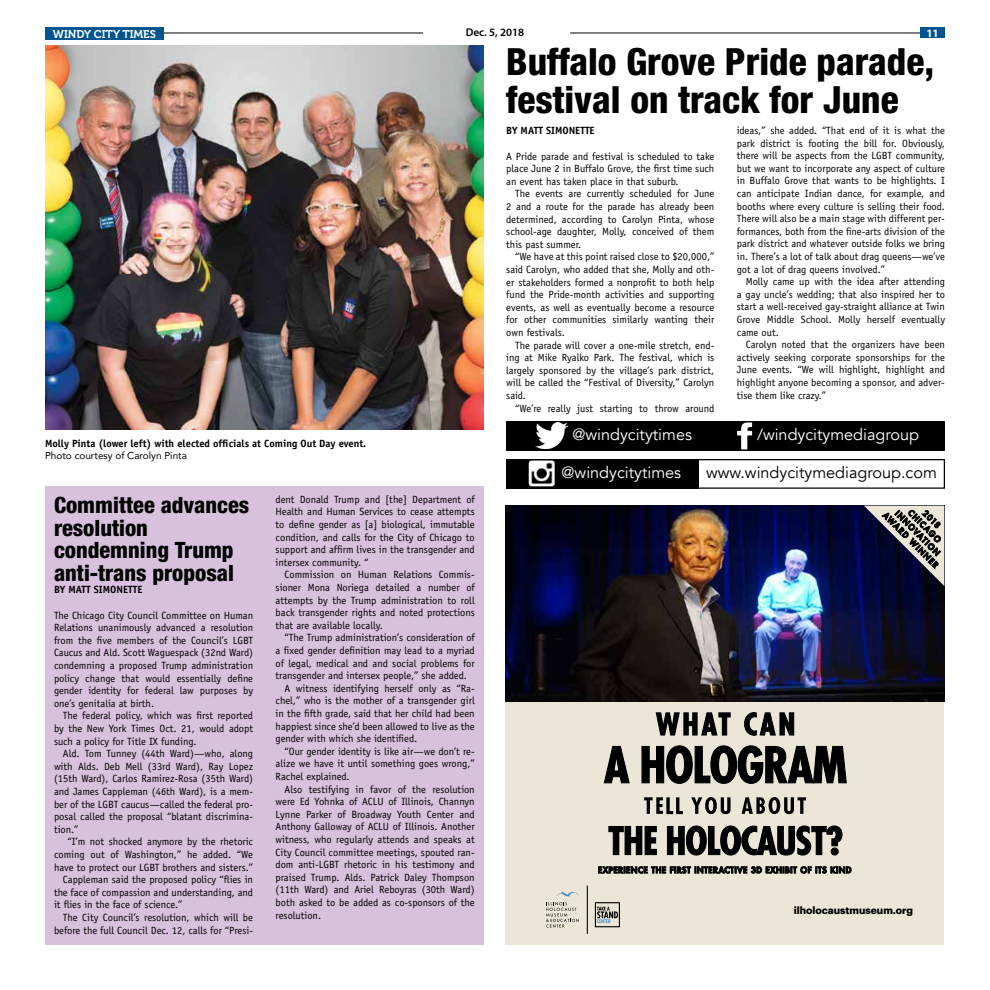
<style>
.page{position:relative;width:990px;height:990px;background:#fff}
.page>*{position:absolute;margin:0;border:0;box-sizing:border-box;transform-origin:0 0}
.t1{font:800 condensed 37.5px/37.5px "Helvetica Neue";color:#000}
.t2{font:800 condensed 22.5px/22.5px "Helvetica Neue";color:#000}
.t3{font:16.25px "Avenir";color:#fff}
.t4{font:16.25px "Avenir";color:#000}
.t5{font:11.25px "Museo 700";color:#fff}
.t6{font:600 11.25px "Myriad Pro";color:#000}
.t7{font:700 11.25px "Myriad Pro";color:#fff}
.t8{font:10.5px/12.6px "Officina Sans";color:#000;text-align:justify}
.t9{font:700 10.5px "Officina Sans";color:#000}
.t10{font:700 10.25px "Graphik";color:#000}
.t11{font:10px "Avenir";color:#000}
.t12{font:800 8.5px "Futura Std";letter-spacing:.065em;color:#000}
.t13{font:800 8.25px "Futura Std";color:#000101}
</style>
<div class="page">
<hr style="left:164px;top:33px;width:259px;height:1px;background:#000">
<hr style="left:570px;top:33px;width:374px;height:1px;background:#000">
<div style="left:920px;top:28px;width:25px;height:10px;background:#00558f"></div>
<div style="left:45px;top:28px;width:119px;height:12px;background:#00558f"></div>
<img style="left:45px;top:45px;width:439px;height:385px">
<div style="left:506px;top:701px;width:438px;height:243px;background:#ebe6d8"></div>
<img style="left:506px;top:506px;width:438px;height:195px">
<svg style="left:604px;top:746px;width:243px;height:38px"></svg>
<svg style="left:609px;top:826px;width:233px;height:29px"></svg>
<svg style="left:656px;top:712px;width:138px;height:24px"></svg>
<svg style="left:742px;top:797px;width:64px;height:17px"></svg>
<svg style="left:691px;top:797px;width:40px;height:17px"></svg>
<svg style="left:644px;top:797px;width:39px;height:17px"></svg>
<svg style="left:598px;top:866px;width:254px;height:8px"></svg>
<svg style="left:864px;top:506px;width:80px;height:80px"></svg>
<svg style="left:546px;top:902px;width:33px;height:26px"></svg>
<svg style="left:557px;top:892px;width:22px;height:4px"></svg>
<hr style="left:587px;top:886px;width:1px;height:48px;background:#000">
<svg style="left:595px;top:902px;width:25px;height:25px"></svg>
<div style="left:45px;top:486px;width:439px;height:458px;background:#d8c1dd"></div>
<div style="left:697px;top:459px;width:248px;height:30px;border:1px solid #000"></div>
<div style="left:506px;top:459px;width:193px;height:30px;background:#000"></div>
<img style="left:528px;top:460px;width:27px;height:27px">
<div style="left:506px;top:421px;width:439px;height:30px;background:#000"></div>
<img style="left:737px;top:422px;width:16px;height:28px">
<img style="left:536px;top:423px;width:32px;height:26px">
<p class="t5" style="left:53px;top:28px;width:105px">WINDY CITY TIMES</p>
<p class="t6" style="left:466px;top:25px;width:60px">Dec. 5, 2018</p>
<p class="t7" style="left:926px;top:26px;width:14px">11</p>
<h1 class="t1" style="left:506px;top:43px;width:429px">Buffalo Grove Pride parade, festival on track for June</h1>
<p class="t9" style="left:45px;top:437px;width:323px">Molly Pinta (lower left) with elected officials at Coming Out Day event.</p>
<p class="t11" style="left:45px;top:448px;width:143px">Photo courtesy of Carolyn Pinta</p>
<h2 class="t2" style="left:54px;top:494px;width:197px">Committee advances resolution condemning Trump anti-trans proposal</h2>
<p class="t9" style="left:54px;top:583px;width:90px">BY MATT SIMONETTE</p>
<p class="t8" style="left:54px;top:609px;width:201px">The Chicago City Council Committee on Human Relations unanimously advanced a resolution from the five members of the Council’s LGBT Caucus and Ald. Scott Waguespack (32nd Ward) condemning a proposed Trump administration policy change that would essentially define gender identity for federal law purposes by one’s genitalia at birth.</p>
<p class="t8" style="left:54px;top:709px;width:201px;text-indent:9px">The federal policy, which was first reported by the New York Times Oct. 21, would adopt such a policy for Title IX funding.</p>
<p class="t8" style="left:54px;top:747px;width:201px;text-indent:9px">Ald. Tom Tunney (44th Ward)—who, along with Alds. Deb Mell (33rd Ward), Ray Lopez (15th Ward), Carlos Ramirez-Rosa (35th Ward) and James Cappleman (46th Ward), is a mem&shy;ber of the LGBT caucus—called the federal pro&shy;posal called the proposal “blatant discrimina&shy;tion.”</p>
<p class="t8" style="left:68px;top:835px;width:187px">“I’m not shocked anymore by the rhetoric</p>
<p class="t8" style="left:54px;top:848px;width:201px">coming out of Washington,” he added. “We</p>
<p class="t8" style="left:54px;top:861px;width:201px">have to protect our LGBT brothers and sisters.”</p>
<p class="t8" style="left:63px;top:873px;width:192px">Cappleman said the proposed policy “flies in</p>
<p class="t8" style="left:54px;top:886px;width:201px">the face of compassion and understanding, and</p>
<p class="t8" style="left:54px;top:898px;width:130px">it flies in the face of science.”</p>
<p class="t8" style="left:63px;top:911px;width:192px">The City Council’s resolution, which will be</p>
<p class="t8" style="left:54px;top:924px;width:201px">before the full Council Dec. 12, calls for “Presi-</p>
<p class="t8" style="left:276px;top:493px;width:201px">dent Donald Trump and [the] Department of Health and Human Services to cease attempts to define gender as [a] biological, immutable condition, and calls for the City of Chicago to support and affirm lives in the transgender and intersex community. “</p>
<p class="t8" style="left:276px;top:569px;width:201px;text-indent:9px">Commission on Human Relations Commis&shy;sioner Mona Noriega detailed a number of attempts by the Trump administration to roll back transgender rights and noted protections that are available locally.</p>
<p class="t8" style="left:285px;top:632px;width:192px">“The Trump administration’s consideration of</p>
<p class="t8" style="left:276px;top:644px;width:201px">a fixed gender definition may lead to a myriad</p>
<p class="t8" style="left:276px;top:657px;width:201px">of legal, medical and and social problems for</p>
<p class="t8" style="left:276px;top:669px;width:193px">transgender and intersex people,” she added.</p>
<p class="t8" style="left:285px;top:682px;width:192px">A witness identifying herself only as “Ra-</p>
<p class="t8" style="left:276px;top:695px;width:201px">chel,” who is the mother of a transgender girl</p>
<p class="t8" style="left:276px;top:707px;width:201px">in the fifth grade, said that her child had been</p>
<p class="t8" style="left:276px;top:720px;width:201px">happiest since she’d been allowed to live as the</p>
<p class="t8" style="left:276px;top:732px;width:143px">gender with which she identified.</p>
<p class="t8" style="left:285px;top:745px;width:192px">“Our gender identity is like air—we don’t re-</p>
<p class="t8" style="left:276px;top:758px;width:201px">alize we have it until something goes wrong,”</p>
<p class="t8" style="left:276px;top:770px;width:76px">Rachel explained.</p>
<p class="t8" style="left:285px;top:783px;width:192px">Also testifying in favor of the resolution</p>
<p class="t8" style="left:276px;top:795px;width:201px">were Ed Yohnka of ACLU of Illinois, Channyn</p>
<p class="t8" style="left:276px;top:808px;width:201px">Lynne Parker of Broadway Youth Center and</p>
<p class="t8" style="left:276px;top:821px;width:201px">Anthony Galloway of ACLU of Illinois. Another</p>
<p class="t8" style="left:276px;top:833px;width:201px">witness, who regularly attends and speaks at</p>
<p class="t8" style="left:276px;top:846px;width:201px">City Council committee meetings, spouted ran-</p>
<p class="t8" style="left:276px;top:858px;width:201px">dom anti-LGBT rhetoric in his testimony and</p>
<p class="t8" style="left:276px;top:871px;width:201px">praised Trump. Alds. Patrick Daley Thompson</p>
<p class="t8" style="left:276px;top:884px;width:201px">(11th Ward) and Ariel Reboyras (30th Ward)</p>
<p class="t8" style="left:276px;top:896px;width:201px">both asked to be added as co-sponsors of the</p>
<p class="t8" style="left:276px;top:909px;width:47px">resolution.</p>
<p class="t9" style="left:506px;top:124px;width:90px">BY MATT SIMONETTE</p>
<p class="t8" style="left:506px;top:150px;width:210px">A Pride parade and festival is scheduled to take place June 2 in Buffalo Grove, the first time such an event has taken place in that suburb.</p>
<p class="t8" style="left:506px;top:188px;width:210px;text-indent:9px">The events are currently scheduled for June 2 and a route for the parade has already been determined, according to Carolyn Pinta, whose school-age daughter, Molly, conceived of them this past summer.</p>
<p class="t8" style="left:506px;top:251px;width:210px;text-indent:9px">“We have at this point raised close to $20,000,” said Carolyn, who added that she, Molly and oth&shy;er stakeholders formed a nonprofit to both help fund the Pride-month activities and supporting events, as well as eventually become a resource for other communities similarly wanting their own festivals.</p>
<p class="t8" style="left:506px;top:339px;width:210px;text-indent:9px">The parade will cover a one-mile stretch, end&shy;ing at Mike Ryalko Park. The festival, which is largely sponsored by the village’s park district, will be called the “Festival of Diversity,” Carolyn said.</p>
<p class="t8" style="left:515px;top:402px;width:201px">“We’re really just starting to throw around</p>
<p class="t8" style="left:737px;top:124px;width:210px">ideas,” she added. “That end of it is what the park district is footing the bill for. Obviously, there will be aspects from the LGBT community, but we want to incorporate any aspect of culture in Buffalo Grove that wants to be highlights. I can anticipate Indian dance, for example, and booths where every culture is selling their food.<br>There will also be a main stage with different per&shy;formances, both from the fine-arts division of the park district and whatever outside folks we bring in. There’s a lot of talk about drag queens—we’ve got a lot of drag queens involved.”</p>
<p class="t8" style="left:737px;top:275px;width:210px;text-indent:9px">Molly came up with the idea after attending a gay uncle’s wedding; that also inspired her to start a well-received gay-straight alliance at Twin Grove Middle School. Molly herself eventually came out.</p>
<p class="t8" style="left:737px;top:338px;width:210px;text-indent:9px">Carolyn noted that the organizers have been actively seeking corporate sponsorships for the June events. “We will highlight, highlight and highlight anyone becoming a sponsor, and adver&shy;tise them like crazy.”</p>
<h3 class="t3" style="left:572px;top:425px;width:121px">@windycitytimes</h3>
<h3 class="t3" style="left:757px;top:425px;width:164px">/windycitymediagroup</h3>
<h3 class="t3" style="left:562px;top:463px;width:121px">@windycitytimes</h3>
<h3 class="t4" style="left:706px;top:463px;width:232px">www.windycitymediagroup.com</h3>
<p class="t13" style="left:913px;top:508px;width:44px;rotate:45deg">CHICAGO</p>
<p class="t13" style="left:928px;top:508px;width:23px;rotate:45deg">2018</p>
<p class="t13" style="left:900px;top:508px;width:61px;rotate:45deg">INNOVATION</p>
<p class="t13" style="left:888px;top:510px;width:76px;rotate:45deg">AWARD WINNER</p>
<p class="t12" style="left:598px;top:865px;width:255px">EXPERIENCE THE FIRST INTERACTIVE 3D EXHIBIT OF ITS KIND</p>
<p class="t10" style="left:794px;top:902px;width:121px">ilholocaustmuseum.org</p>
</div>
